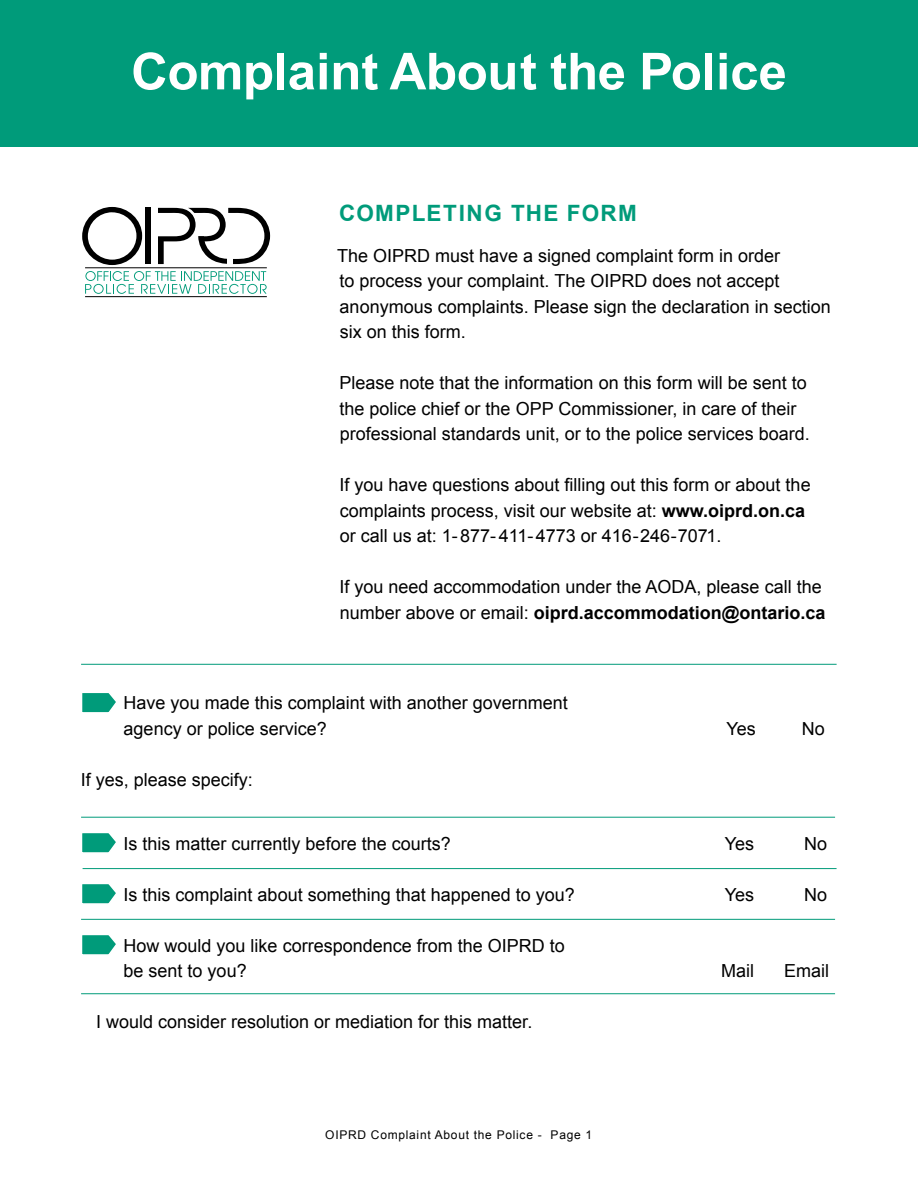
<style>
.page{position:relative;width:918px;height:1188px;background:#fff}
.page>*{position:absolute;margin:0;border:0;box-sizing:border-box;transform-origin:0 0}
.t1{font:700 51px "Arial";letter-spacing:-.01em;color:#fff}
.t2{font:700 22.5px "Arial";letter-spacing:.05em;color:#009b7a}
.t3{font:18px/25.5px "Arial";color:#000}
.t4{font:12px "Arial";letter-spacing:.06em;color:#000}
.s1{font-weight:700}
</style>
<div class="page">
<svg style="left:82px;top:693px;width:34px;height:20px"></svg>
<div style="left:0;top:0;width:918px;height:146px;background:#009b7a"></div>
<svg style="left:82px;top:833px;width:34px;height:20px"></svg>
<svg style="left:82px;top:884px;width:34px;height:20px"></svg>
<svg style="left:82px;top:935px;width:34px;height:20px"></svg>
<svg style="left:82px;top:206px;width:188px;height:88px"></svg>
<hr style="left:85px;top:267px;width:182px;height:1px;background:#000">
<hr style="left:85px;top:296px;width:182px;height:1px;background:#000">
<hr style="left:83px;top:868px;width:754px;height:1px;background:#009b7a">
<hr style="left:81px;top:817px;width:754px;height:1px;background:#009b7a">
<hr style="left:81px;top:664px;width:756px;height:1px;background:#009b7a">
<hr style="left:81px;top:919px;width:754px;height:1px;background:#009b7a">
<hr style="left:81px;top:993px;width:754px;height:1px;background:#009b7a">
<p class="t1" style="left:131px;top:37px;width:657px">Complaint About the Police</p>
<p class="t2" style="left:339px;top:198px;width:299px">COMPLETING THE FORM</p>
<p class="t3" style="left:337px;top:243px;width:495px">The OIPRD must have a signed complaint form in order<br>to process your complaint. The OIPRD does not accept anonymous complaints. Please sign the declaration in section six on this form.</p>
<p class="t3" style="left:340px;top:370px;width:472px">Please note that the information on this form will be sent to the police chief or the OPP Commissioner, in care of their professional standards unit, or to the police services board.</p>
<p class="t3" style="left:339px;top:472px;width:473px">If you have questions about filling out this form or about the complaints process, visit our website at: <span class="s1">www.oiprd.on.ca</span></p>
<p class="t3" style="left:340px;top:523px;width:383px">or call us at: 1-877- 411-4773 or 416-246-7071.</p>
<p class="t3" style="left:339px;top:574px;width:488px">If you need accommodation under the AODA, please call the number above or email: <span class="s1">oiprd.accommodation@ontario.ca</span></p>
<p class="t3" style="left:124px;top:691px;width:446px">Have you made this complaint with another government agency or police service?</p>
<p class="t3" style="left:81px;top:767px;width:174px">If yes, please specify:</p>
<p class="t3" style="left:726px;top:716px;width:31px">Yes</p>
<p class="t3" style="left:802px;top:716px;width:25px">No</p>
<p class="t3" style="left:124px;top:831px;width:329px">Is this matter currently before the courts?</p>
<p class="t3" style="left:725px;top:831px;width:31px">Yes</p>
<p class="t3" style="left:804px;top:831px;width:25px">No</p>
<p class="t3" style="left:124px;top:882px;width:453px">Is this complaint about something that happened to you?</p>
<p class="t3" style="left:725px;top:882px;width:31px">Yes</p>
<p class="t3" style="left:804px;top:882px;width:25px">No</p>
<p class="t3" style="left:124px;top:933px;width:443px">How would you like correspondence from the OIPRD to be sent to you?</p>
<p class="t3" style="left:721px;top:958px;width:34px">Mail</p>
<p class="t3" style="left:784px;top:958px;width:46px">Email</p>
<p class="t3" style="left:96px;top:1009px;width:438px">I would consider resolution or mediation for this matter.</p>
<p class="t4" style="left:325px;top:1127px;width:268px">OIPRD Complaint About the Police - Page 1</p>
</div>
